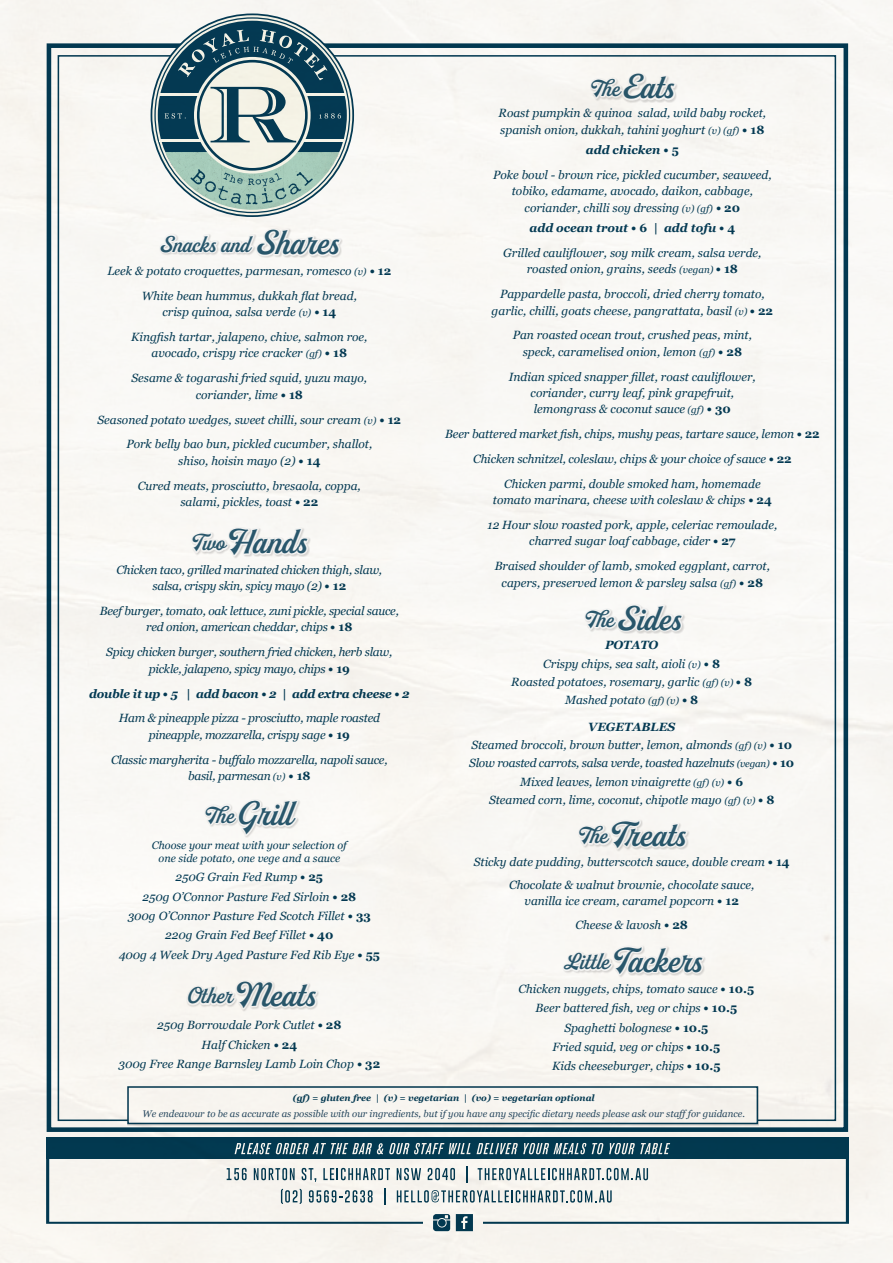
<style>
.page{position:relative;width:893px;height:1263px;background:#fff}
.page>*{position:absolute;margin:0;border:0;box-sizing:border-box;transform-origin:0 0}
.t1{font:35.85px "Buinton";color:#053c57}
.t2{font:23.85px "Buinton";color:#053c57}
.t3{font:italic 12px/16.4px "Georgia";color:#053c57;text-align:center}
.t4{font:italic 12px/16.4px "Georgia";letter-spacing:-.02em;color:#053c57;text-align:center}
.t5{font:italic 700 12px "Georgia";color:#053c57}
.t6{font:italic 700 12px "Georgia";letter-spacing:-.02em;color:#053c57}
.t7{font:italic 10.8px/13px "Georgia";color:#053c57;text-align:center}
.t8{font:italic 9.6px "Georgia";color:#294b65}
.t9{font:italic 700 9px "Georgia";color:#053c57}
.s1{font-size:23.85px}
.s2{font-size:9.75px}
.s3{font-weight:700;font-style:normal}
.s4{font-style:normal}
.s5{font-size:35.85px}
</style>
<div class="page">
<img style="left:0;top:0;width:893px;height:1263px">
<h1 class="t1" style="left:591px;top:67px;width:84px"><span class="s1">The</span> Eats</h1>
<p class="t3" style="left:499px;top:104px;width:269px;text-align:left">Roast pumpkin &amp; quinoa salad, wild baby rocket, spanish onion, dukkah, tahini yoghurt <span class="s2">(v) (gf)</span> <span class="s3">• 18</span></p>
<p class="t5" style="left:586px;top:141px;width:95px">add chicken • <span class="s4">5</span></p>
<p class="t3" style="left:493px;top:166px;width:280px">Poke bowl - brown rice, pickled cucumber, seaweed, tobiko, edamame, avocado, daikon, cabbage, coriander, chilli soy dressing <span class="s2">(v) (gf)</span> <span class="s3">• 20</span></p>
<p class="t5" style="left:529px;top:219px;width:207px">add ocean trout • <span class="s4">6</span> | add tofu • <span class="s4">4</span></p>
<p class="t3" style="left:503px;top:244px;width:260px">Grilled cauliflower, soy milk cream, salsa verde, roasted onion, grains, seeds <span class="s2">(vegan)</span> <span class="s3">• 18</span></p>
<p class="t3" style="left:492px;top:285px;width:283px">Pappardelle pasta, broccoli, dried cherry tomato, garlic, chilli, goats cheese, pangrattata, basil <span class="s2">(v)</span> <span class="s3">• 22</span></p>
<p class="t3" style="left:513px;top:327px;width:241px">Pan roasted ocean trout, crushed peas, mint, speck, caramelised onion, lemon <span class="s2">(gf)</span> <span class="s3">• 28</span></p>
<p class="t3" style="left:509px;top:368px;width:248px">Indian spiced snapper fillet, roast cauliflower, coriander, curry leaf, pink grapefruit, lemongrass &amp; coconut sauce <span class="s2">(gf)</span> <span class="s3">• 30</span></p>
<p class="t3" style="left:445px;top:425px;width:376px">Beer battered market fish, chips, mushy peas, tartare sauce, lemon <span class="s3">• 22</span></p>
<p class="t3" style="left:473px;top:450px;width:320px">Chicken schnitzel, coleslaw, chips &amp; your choice of sauce <span class="s3">• 22</span></p>
<p class="t3" style="left:493px;top:475px;width:280px">Chicken parmi, double smoked ham, homemade tomato marinara, cheese with coleslaw &amp; chips <span class="s3">• 24</span></p>
<p class="t3" style="left:487px;top:516px;width:291px">12 Hour slow roasted pork, apple, celeriac remoulade, charred sugar loaf cabbage, cider <span class="s3">• 27</span></p>
<p class="t3" style="left:495px;top:557px;width:277px">Braised shoulder of lamb, smoked eggplant, carrot, capers, preserved lemon &amp; parsley salsa <span class="s2">(gf)</span> <span class="s3">• 28</span></p>
<h2 class="t2" style="left:160px;top:230px;width:180px">Snacks and <span class="s5">Shares</span></h2>
<p class="t3" style="left:107px;top:262px;width:285px">Leek &amp; potato croquettes, parmesan, romesco <span class="s2">(v)</span> <span class="s3">• 12</span></p>
<p class="t3" style="left:142px;top:287px;width:217px">White bean hummus, dukkah flat bread, crisp quinoa, salsa verde <span class="s2">(v)</span> <span class="s3">• 14</span></p>
<p class="t3" style="left:131px;top:328px;width:238px">Kingfish tartar, jalapeno, chive, salmon roe, avocado, crispy rice cracker <span class="s2">(gf)</span> <span class="s3">• 18</span></p>
<p class="t3" style="left:132px;top:370px;width:237px">Sesame &amp; togarashi fried squid, yuzu mayo, coriander, lime <span class="s3">• 18</span></p>
<p class="t3" style="left:98px;top:411px;width:305px">Seasoned potato wedges, sweet chilli, sour cream <span class="s2">(v)</span> <span class="s3">• 12</span></p>
<p class="t3" style="left:126px;top:436px;width:247px">Pork belly bao bun, pickled cucumber, shallot, shiso, hoisin mayo (2) <span class="s3">• 14</span></p>
<p class="t3" style="left:138px;top:477px;width:224px">Cured meats, prosciutto, bresaola, coppa, salami, pickles, toast <span class="s3">• 22</span></p>
<h1 class="t1" style="left:192px;top:521px;width:116px"><span class="s1">Two</span> Hands</h1>
<p class="t4" style="left:117px;top:561px;width:267px">Chicken taco, grilled marinated chicken thigh, slaw, salsa, crispy skin, spicy mayo (2) <span class="s3">• 12</span></p>
<p class="t4" style="left:100px;top:602px;width:301px">Beef burger, tomato, oak lettuce, zuni pickle, special sauce, red onion, american cheddar, chips <span class="s3">• 18</span></p>
<p class="t4" style="left:106px;top:643px;width:288px">Spicy chicken burger, southern fried chicken, herb slaw, pickle, jalapeno, spicy mayo, chips <span class="s3">• 19</span></p>
<p class="t6" style="left:89px;top:684px;width:322px">double it up • 5 | add bacon • 2 | add extra cheese • 2</p>
<p class="t4" style="left:119px;top:710px;width:263px">Ham &amp; pineapple pizza - prosciutto, maple roasted pineapple, mozzarella, crispy sage <span class="s3">• 19</span></p>
<p class="t4" style="left:111px;top:751px;width:278px">Classic margherita - buffalo mozzarella, napoli sauce, basil, parmesan <span class="s2">(v)</span> <span class="s3">• 18</span></p>
<h1 class="t1" style="left:585px;top:598px;width:97px"><span class="s1">The</span> Sides</h1>
<p class="t5" style="left:605px;top:636px;width:55px">POTATO</p>
<p class="t3" style="left:543px;top:655px;width:179px">Crispy chips, sea salt, aioli <span class="s2">(v)</span> <span class="s3">• 8</span></p>
<p class="t3" style="left:511px;top:673px;width:242px">Roasted potatoes, rosemary, garlic <span class="s2">(gf) (v)</span> <span class="s3">• 8</span></p>
<p class="t3" style="left:565px;top:691px;width:135px">Mashed potato <span class="s2">(gf) (v)</span> <span class="s3">• 8</span></p>
<p class="t5" style="left:588px;top:718px;width:88px">VEGETABLES</p>
<p class="t3" style="left:471px;top:736px;width:322px">Steamed broccoli, brown butter, lemon, almonds <span class="s2">(gf) (v)</span> <span class="s3">• 10</span></p>
<p class="t4" style="left:469px;top:755px;width:326px">Slow roasted carrots, salsa verde, toasted hazelnuts <span class="s2">(vegan)</span> <span class="s3">• 10</span></p>
<p class="t3" style="left:520px;top:773px;width:225px">Mixed leaves, lemon vinaigrette <span class="s2">(gf) (v)</span> <span class="s3">• 6</span></p>
<p class="t3" style="left:489px;top:791px;width:287px">Steamed corn, lime, coconut, chipotle mayo <span class="s2">(gf) (v)</span> <span class="s3">• 8</span></p>
<h1 class="t1" style="left:205px;top:793px;width:88px"><span class="s1">The</span> Grill</h1>
<h1 class="t1" style="left:579px;top:814px;width:108px"><span class="s1">The</span> Treats</h1>
<p class="t7" style="left:152px;top:838px;width:197px">Choose your meat with your selection of one side potato, one vege and a sauce</p>
<p class="t3" style="left:176px;top:868px;width:149px">250G Grain Fed Rump <span class="s3">• 25</span></p>
<p class="t3" style="left:142px;top:888px;width:215px">250g O’Connor Pasture Fed Sirloin <span class="s3">• 28</span></p>
<p class="t3" style="left:128px;top:907px;width:245px">300g O’Connor Pasture Fed Scotch Fillet <span class="s3">• 33</span></p>
<p class="t3" style="left:165px;top:927px;width:170px">220g Grain Fed Beef Fillet <span class="s3">• 40</span></p>
<p class="t3" style="left:119px;top:946px;width:263px">400g 4 Week Dry Aged Pasture Fed Rib Eye <span class="s3">• 55</span></p>
<h2 class="t2" style="left:187px;top:982px;width:130px">Other<span class="s5">Meats</span></h2>
<p class="t3" style="left:474px;top:853px;width:317px">Sticky date pudding, butterscotch sauce, double cream <span class="s3">• 14</span></p>
<p class="t3" style="left:509px;top:877px;width:247px;line-height:15.1px">Chocolate &amp; walnut brownie, chocolate sauce, vanilla ice cream, caramel popcorn <span class="s3">• 12</span></p>
<p class="t3" style="left:575px;top:916px;width:114px">Cheese &amp; lavosh <span class="s3">• 28</span></p>
<h1 class="t1" style="left:563px;top:940px;width:140px"><span class="s1">Little</span> Tackers</h1>
<p class="t3" style="left:519px;top:980px;width:237px">Chicken nuggets, chips, tomato sauce <span class="s3">• 10.5</span></p>
<p class="t3" style="left:536px;top:999px;width:203px">Beer battered fish, veg or chips <span class="s3">• 10.5</span></p>
<p class="t3" style="left:564px;top:1019px;width:146px">Spaghetti bolognese <span class="s3">• 10.5</span></p>
<p class="t3" style="left:552px;top:1038px;width:169px">Fried squid, veg or chips <span class="s3">• 10.5</span></p>
<p class="t3" style="left:552px;top:1057px;width:170px">Kids cheeseburger, chips <span class="s3">• 10.5</span></p>
<p class="t3" style="left:157px;top:1016px;width:186px">250g Borrowdale Pork Cutlet <span class="s3">• 28</span></p>
<p class="t3" style="left:201px;top:1036px;width:97px">Half Chicken <span class="s3">• 24</span></p>
<p class="t3" style="left:118px;top:1055px;width:263px">300g Free Range Barnsley Lamb Loin Chop <span class="s3">• 32</span></p>
<p class="t9" style="left:293px;top:1091px;width:304px">(gf) = gluten free | (v) = vegetarian | (vo) = vegetarian optional</p>
<p class="t8" style="left:143px;top:1106px;width:604px">We endeavour to be as accurate as possible with our ingredients, but if you have any specific dietary needs please ask our staff for guidance.</p>
</div>
